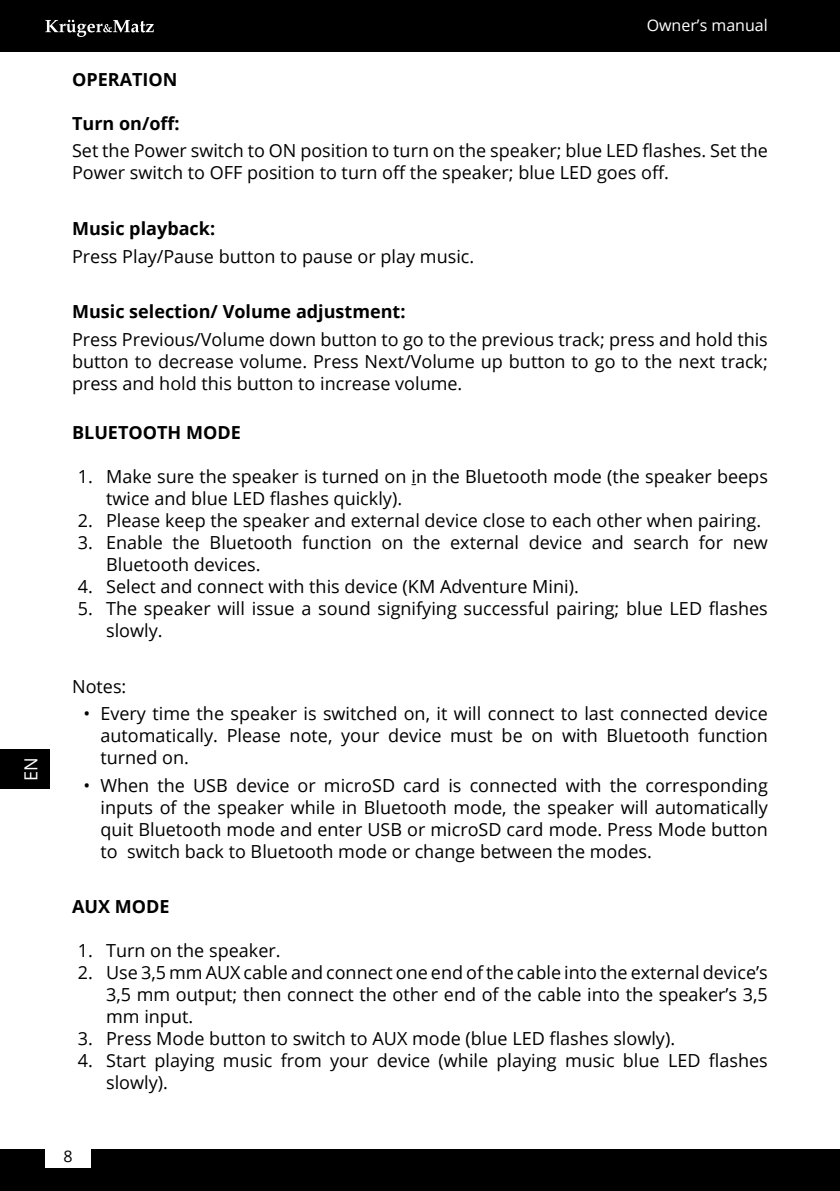
<style>
.page{position:relative;width:840px;height:1191px;background:#fff}
.page>*{position:absolute;margin:0;border:0;box-sizing:border-box;transform-origin:0 0}
.t1{font:18px/22px "Open Sans";color:#000}
.t2{font:700 18px "Open Sans";color:#000}
.t3{font:18px "Open Sans";color:#fff}
.t4{font:16px "Open Sans";color:#fff}
.t5{font:16px "Open Sans";color:#000}
</style>
<div class="page">
<div style="left:0;top:1149px;width:839px;height:42px;background:#000"></div>
<div style="left:0;top:0;width:839px;height:51px;background:#000"></div>
<svg style="left:45px;top:20px;width:109px;height:17px"></svg>
<div style="left:45px;top:1144px;width:46px;height:24px;background:#fff"></div>
<div style="left:0;top:749px;width:49px;height:40px;background:#000"></div>
<p class="t3" style="left:19px;top:781px;width:25px;rotate:-90deg">EN</p>
<p class="t4" style="left:646px;top:14px;width:123px">Owner’s manual</p>
<p class="t2" style="left:72px;top:67px;width:107px">Operation</p>
<p class="t2" style="left:72px;top:111px;width:109px">Turn on/off:</p>
<p class="t1" style="left:72px;top:139px;width:697px">Set the Power switch to ON position to turn on the speaker; blue LED flashes. Set the<br>Power switch to OFF position to turn off the speaker; blue LED goes off.</p>
<p class="t2" style="left:72px;top:216px;width:144px">Music playback:</p>
<p class="t1" style="left:72px;top:244px;width:403px">Press Play/Pause button to pause or play music.</p>
<p class="t2" style="left:72px;top:299px;width:335px">Music selection/ Volume adjustment:</p>
<p class="t1" style="left:72px;top:327px;width:697px;text-align:justify">Press Previous/Volume down button to go to the previous track; press and hold this button to decrease volume. Press Next/Volume up button to go to the next track; press and hold this button to increase volume.</p>
<p class="t2" style="left:72px;top:420px;width:170px">Bluetooth mode</p>
<p class="t1" style="left:106px;top:465px;width:663px;text-indent:-28px">1. Make sure the speaker is turned on in the Bluetooth mode (the speaker beeps twice and blue LED flashes quickly).</p>
<p class="t1" style="left:78px;top:509px;width:684px">2. Please keep the speaker and external device close to each other when pairing.</p>
<p class="t1" style="left:106px;top:531px;width:663px;text-indent:-28px">3. Enable the Bluetooth function on the external device and search for new<br>Bluetooth devices.</p>
<p class="t1" style="left:78px;top:575px;width:502px">4. Select and connect with this device (KM Adventure Mini).</p>
<p class="t1" style="left:106px;top:597px;width:663px;text-indent:-28px">5. The speaker will issue a sound signifying successful pairing; blue LED flashes slowly.</p>
<p class="t1" style="left:72px;top:674px;width:56px">Notes:</p>
<p class="t1" style="left:100px;top:702px;width:668px;text-align:justify;text-indent:-17px">• Every time the speaker is switched on, it will connect to last connected device automatically. Please note, your device must be on with Bluetooth function turned on.</p>
<p class="t1" style="left:100px;top:774px;width:668px;text-align:justify;text-indent:-17px">• When the USB device or microSD card is connected with the corresponding inputs of the speaker while in Bluetooth mode, the speaker will automatically quit Bluetooth mode and enter USB or microSD card mode. Press Mode button to switch back to Bluetooth mode or change between the modes.</p>
<p class="t2" style="left:72px;top:894px;width:99px">AUX mode</p>
<p class="t1" style="left:78px;top:939px;width:204px">1. Turn on the speaker.</p>
<p class="t1" style="left:106px;top:961px;width:662px;text-align:justify;text-indent:-28px">2. Use 3,5 mm AUX cable and connect one end of the cable into the external device’s 3,5 mm output; then connect the other end of the cable into the speaker’s 3,5 mm input.</p>
<p class="t1" style="left:78px;top:1027px;width:598px">3. Press Mode button to switch to AUX mode (blue LED flashes slowly).</p>
<p class="t1" style="left:106px;top:1049px;width:662px;text-indent:-28px">4. Start playing music from your device (while playing music blue LED flashes slowly).</p>
<p class="t5" style="left:63px;top:1145px;width:11px">8</p>
</div>
